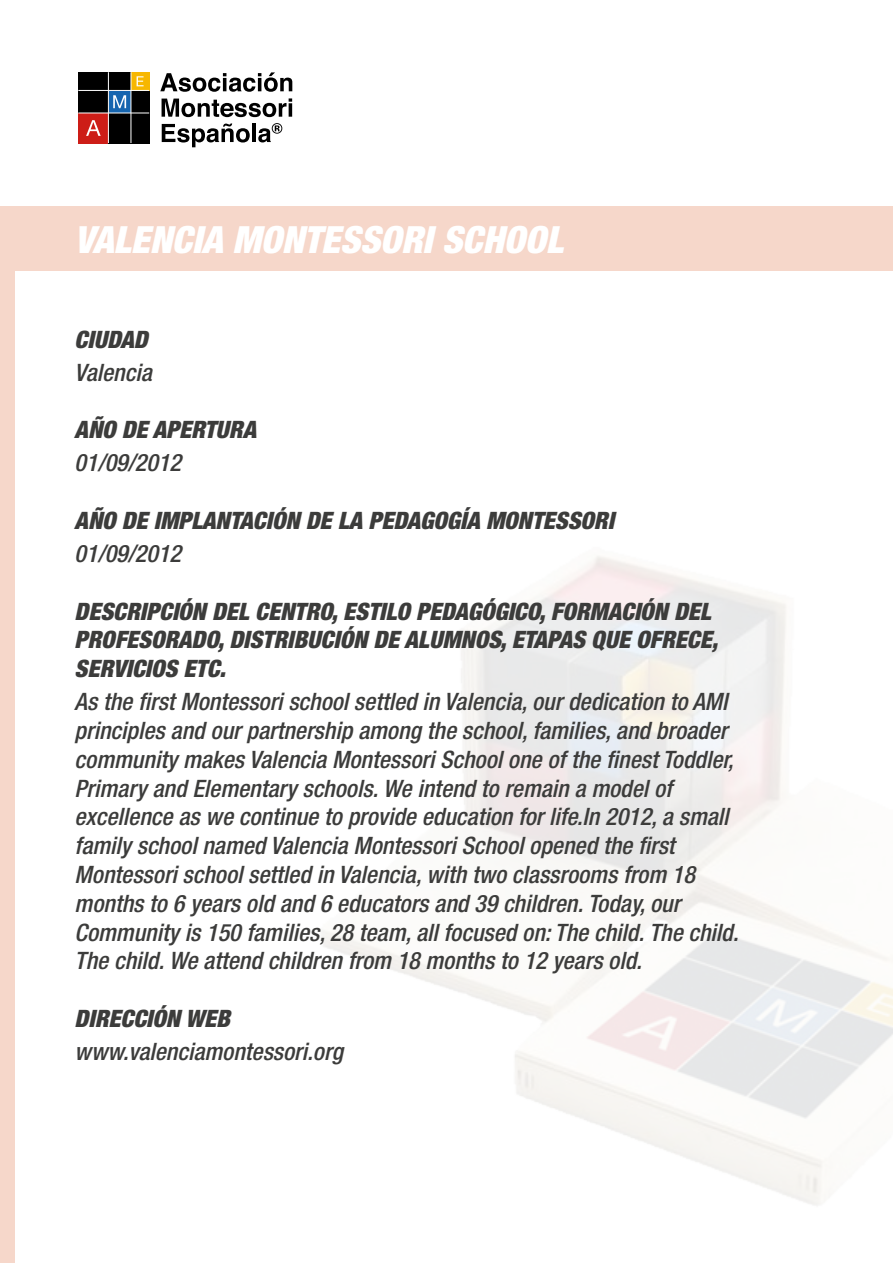
<style>
.page{position:relative;width:893px;height:1263px;background:#fff}
.page>*{position:absolute;margin:0;border:0;box-sizing:border-box;transform-origin:0 0}
.t1{font:italic 900 condensed 37.5px "Helvetica Neue LT Std";color:#fff}
.t2{font:italic 500 condensed 24px/28.8px "Helvetica Neue LT Std";color:#3c3c3b}
.t3{font:italic 900 condensed 24px/28.8px "Helvetica Neue LT Std";color:#3c3c3b}
</style>
<div class="page">
<div style="left:0;top:206px;width:893px;height:65px;background:#f6d7ca"></div>
<div style="left:0;top:226px;width:15px;height:1037px;background:#f6d7ca"></div>
<div style="left:78px;top:113px;width:30px;height:30px;background:#cd1d17"></div>
<div style="left:108px;top:90px;width:23px;height:23px;background:#1665af"></div>
<div style="left:108px;top:72px;width:23px;height:18px;background:#000"></div>
<div style="left:131px;top:90px;width:18px;height:23px;background:#000"></div>
<div style="left:78px;top:90px;width:30px;height:23px;background:#000"></div>
<div style="left:78px;top:72px;width:30px;height:18px;background:#000"></div>
<div style="left:131px;top:113px;width:18px;height:30px;background:#000"></div>
<div style="left:108px;top:113px;width:23px;height:30px;background:#000"></div>
<div style="left:131px;top:72px;width:18px;height:18px;background:#f7b700"></div>
<hr style="left:108px;top:72px;width:1px;height:71px;background:#fff">
<hr style="left:131px;top:72px;width:1px;height:71px;background:#fff">
<hr style="left:78px;top:90px;width:71px;height:1px;background:#fff">
<hr style="left:78px;top:113px;width:71px;height:1px;background:#fff">
<svg style="left:86px;top:120px;width:15px;height:16px"></svg>
<svg style="left:113px;top:95px;width:13px;height:13px"></svg>
<svg style="left:137px;top:76px;width:7px;height:10px"></svg>
<svg style="left:160px;top:72px;width:132px;height:20px"></svg>
<svg style="left:162px;top:98px;width:130px;height:19px"></svg>
<svg style="left:162px;top:123px;width:88px;height:24px"></svg>
<hr style="left:252px;top:124px;width:4px;height:18px;background:#000">
<svg style="left:258px;top:123px;width:24px;height:19px"></svg>
<p class="t1" style="left:75px;top:216px;width:490px">VALENCIA MONTESSORI SCHOOL</p>
<p class="t3" style="left:75px;top:325px;width:74px">CIUDAD</p>
<p class="t2" style="left:75px;top:358px;width:79px">Valencia</p>
<p class="t3" style="left:75px;top:415px;width:183px">AÑO DE APERTURA</p>
<p class="t2" style="left:75px;top:449px;width:108px">01/09/2012</p>
<p class="t3" style="left:75px;top:506px;width:541px">AÑO DE IMPLANTACIÓN DE LA PEDAGOGÍA MONTESSORI</p>
<p class="t2" style="left:75px;top:539px;width:108px">01/09/2012</p>
<p class="t3" style="left:75px;top:597px;width:645px">DESCRIPCIÓN DEL CENTRO, ESTILO PEDAGÓGICO, FORMACIÓN DEL<br>PROFESORADO, DISTRIBUCIÓN DE ALUMNOS, ETAPAS QUE OFRECE,<br>SERVICIOS ETC.</p>
<p class="t2" style="left:75px;top:688px;width:665px">As the first Montessori school settled in Valencia, our dedication to AMI principles and our partnership among the school, families, and broader community makes Valencia Montessori School one of the finest Toddler, Primary and Elementary schools. We intend to remain a model of excellence as we continue to provide education for life.In 2012, a small family school named Valencia Montessori School opened the first Montessori school settled in Valencia, with two classrooms from 18 months to 6 years old and 6 educators and 39 children. Today, our Community is 150 families, 28 team, all focused on: The child. The child.<br>The child. We attend children from 18 months to 12 years old.</p>
<p class="t3" style="left:75px;top:1004px;width:157px">DIRECCIÓN WEB</p>
<p class="t2" style="left:75px;top:1037px;width:270px">www.valenciamontessori.org</p>
</div>
